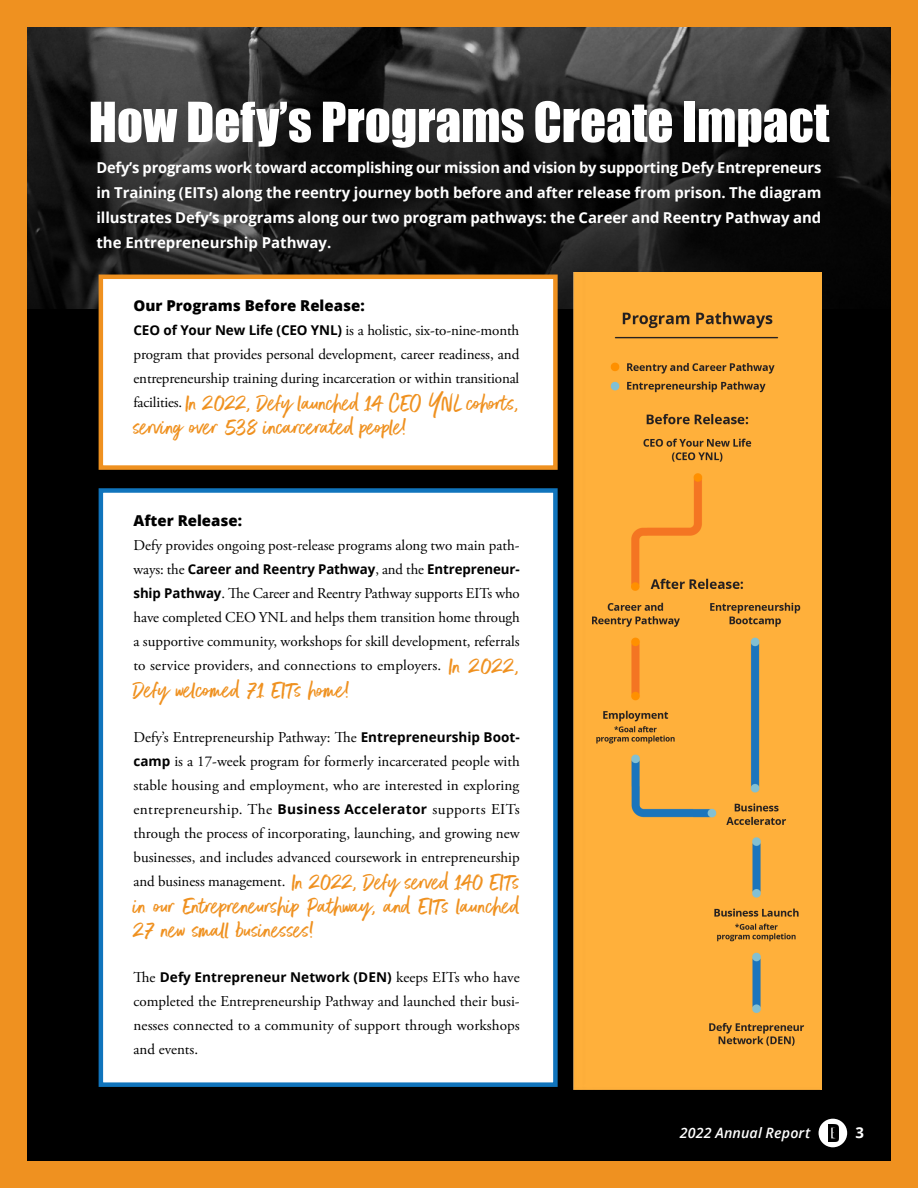
<style>
.page{position:relative;width:918px;height:1188px;background:#ef9120}
.page>*{position:absolute;margin:0;border:0;box-sizing:border-box;transform-origin:0 0}
.t1{font:51px "Impact";color:#fff}
.t2{font:27px/24px "Better Times";color:#ef9120}
.t3{font:15px/24px "Adobe Garamond Pro";color:#000;text-align:justify}
.t4{font:700 15px/24.8px "Open Sans";color:#fff;text-align:justify}
.t5{font:800 15px "Open Sans";color:#000}
.t6{font:italic 600 14.25px "Open Sans";letter-spacing:.01em;color:#fff}
.t7{font:700 13.5px "Open Sans";letter-spacing:-.01em;color:#000}
.s1{font-family:"Open Sans";font-weight:700;font-size:13.5px}
.s2{font-family:"Adobe Garamond Pro";font-weight:400;font-size:15px}
.s3{font-family:"Better Times";font-size:27px;color:#ef9120}
</style>
<div class="page">
<div style="left:27px;top:27px;width:864px;height:1134px;background:#000"></div>
<img style="left:27px;top:27px;width:864px;height:282px">
<div style="left:99px;top:275px;width:459px;height:195px;background:#fff;border:4px solid #ef9120"></div>
<div style="left:99px;top:488px;width:459px;height:599px;background:#fff;border:4px solid #1074bc"></div>
<img style="left:574px;top:273px;width:247px;height:816px">
<div style="left:819px;top:1119px;width:28px;height:28px;background:#fff;border-radius:50%"></div>
<img style="left:828px;top:1124px;width:11px;height:18px">
<p class="t1" style="left:89px;top:82px;width:742px">How Defy’s Programs Create Impact</p>
<p class="t4" style="left:96px;top:155px;width:727px">Defy’s programs work toward accomplishing our mission and vision by supporting Defy Entrepreneurs in Training (EITs) along the reentry journey both before and after release from prison. The diagram illustrates Defy’s programs along our two program pathways: the Career and Reentry Pathway and the Entrepreneurship Pathway.</p>
<p class="t5" style="left:134px;top:295px;width:233px">Our Programs Before Release:</p>
<p class="t3" style="left:134px;top:319px;width:388px"><span class="s1">CEO of Your New Life (CEO YNL)</span> is a holistic, six-to-nine-month program that provides personal development, career readiness, and entrepreneurship training during incarceration or within transitional</p>
<p class="t2" style="left:134px;top:393px;width:387px"><sup>facilities.</sup> In 2022, Defy launched 14 CEO YNL cohorts, serving over 538 incarcerated people!</p>
<p class="t5" style="left:134px;top:509px;width:110px">After Release:</p>
<p class="t3" style="left:134px;top:533px;width:388px">Defy provides ongoing post-release programs along two main path-</p>
<p class="t7" style="left:134px;top:559px;width:388px"><span class="s2">ways: the</span> Career and Reentry Pathway<span class="s2">, and the</span> Entrepreneur-</p>
<p class="t3" style="left:134px;top:581px;width:388px"><span class="s1">ship Pathway</span>. The Career and Reentry Pathway supports EITs who have completed CEO YNL and helps them transition home through a supportive community, workshops for skill development, referrals to service providers, and connections to employers. <span class="s3">In 2022,</span></p>
<p class="t2" style="left:134px;top:679px;width:217px">Defy welcomed 71 EITs home!</p>
<p class="t3" style="left:134px;top:725px;width:388px">Defy’s Entrepreneurship Pathway: The <span class="s1">Entrepreneurship Boot&shy;camp</span> is a 17-week program for formerly incarcerated people with stable housing and employment, who are interested in exploring entrepreneurship. The <span class="s1">Business Accelerator</span> supports EITs through the process of incorporating, launching, and growing new businesses, and includes advanced coursework in entrepreneurship</p>
<p class="t2" style="left:134px;top:871px;width:388px;text-align:justify"><sup>and</sup> <sup>business</sup> <sup>management.</sup> In 2022, Defy served 140 EITs in our Entrepreneurship Pathway, and EITs launched 27 new small businesses!</p>
<p class="t7" style="left:134px;top:967px;width:388px"><span class="s2">The</span> Defy Entrepreneur Network (DEN) <span class="s2">keeps EITs who have</span></p>
<p class="t3" style="left:134px;top:989px;width:388px">completed the Entrepreneurship Pathway and launched their busi&shy;nesses connected to a community of support through workshops and events.</p>
<p class="t6" style="left:680px;top:1123px;width:132px">2022 Annual Report</p>
<p class="t4" style="left:855px;top:1120px;width:10px">3</p>
</div>
